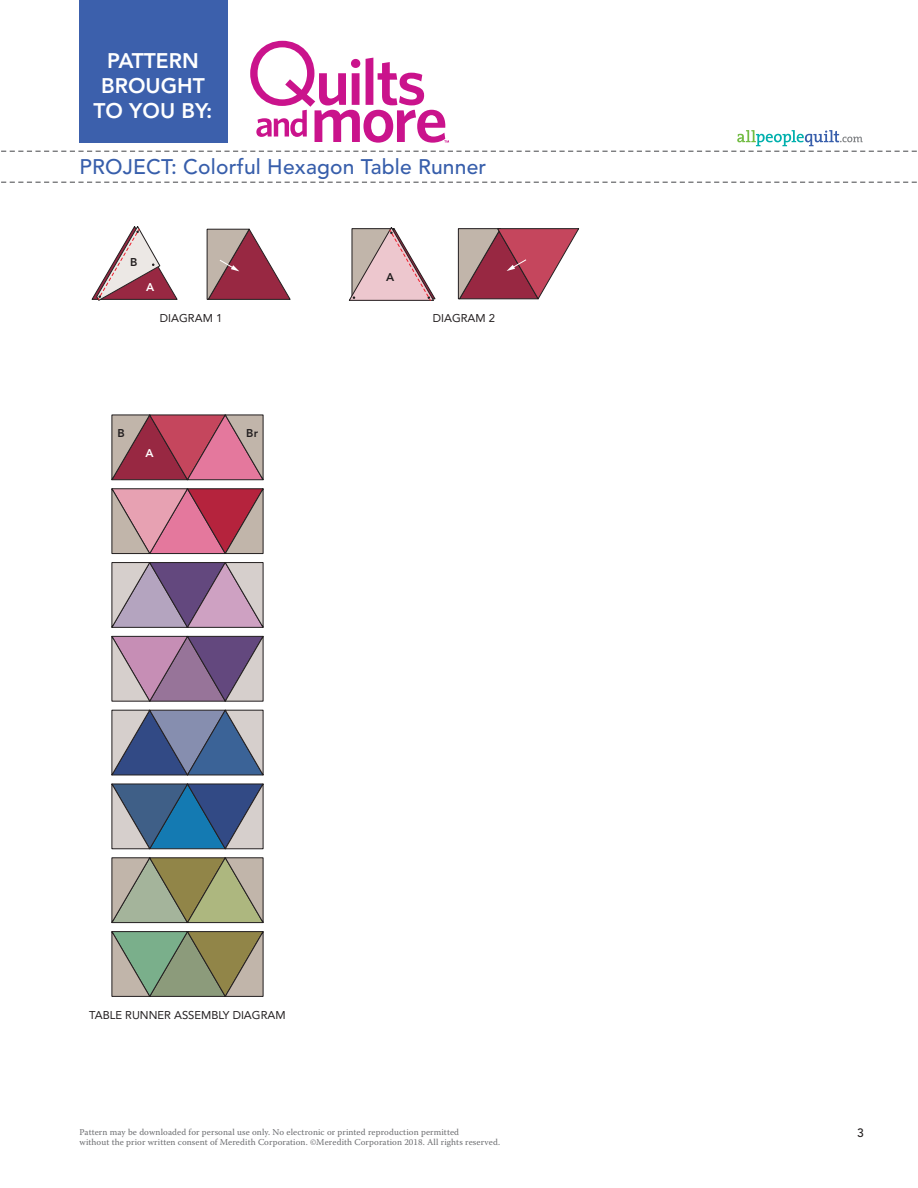
<style>
.page{position:relative;width:918px;height:1188px;background:#fff}
.page>*{position:absolute;margin:0;border:0;box-sizing:border-box;transform-origin:0 0}
.t1{font:500 21px "Avenir LT Std";letter-spacing:.01em;color:#375eab}
.t2{font:800 21px/25.2px "Avenir LT Std";color:#fff;text-align:center}
.t3{font:500 12px "Avenir LT Std";color:#231f20}
.t4{font:11.25px "Avenir LT Std";color:#231f20}
.t5{font:800 11.25px "Avenir LT Std";color:#231f20}
.t6{font:800 11.25px "Avenir LT Std";color:#fff}
.t7{font:9px/10.8px "Warnock Pro";letter-spacing:.01em;color:#6c6d70}
</style>
<div class="page">
<svg style="left:1px;top:182px;width:916px;height:1px"></svg>
<div style="left:79px;top:0;width:148px;height:142px;background:#3c60ac"></div>
<svg style="left:1px;top:41px;width:916px;height:111px"></svg>
<svg style="left:111px;top:857px;width:153px;height:67px;background:#a0a07d"></svg>
<svg style="left:111px;top:931px;width:153px;height:66px;background:#8d9777"></svg>
<svg style="left:111px;top:709px;width:153px;height:67px;background:#6f7d9d"></svg>
<svg style="left:111px;top:783px;width:153px;height:67px;background:#56779a"></svg>
<svg style="left:111px;top:562px;width:153px;height:66px;background:#a48ea7"></svg>
<svg style="left:111px;top:635px;width:153px;height:67px;background:#9d809d"></svg>
<svg style="left:111px;top:414px;width:153px;height:67px;background:#b56475"></svg>
<svg style="left:111px;top:488px;width:153px;height:67px;background:#c47787"></svg>
<svg style="left:91px;top:226px;width:87px;height:75px"></svg>
<svg style="left:206px;top:228px;width:85px;height:72px"></svg>
<svg style="left:348px;top:227px;width:88px;height:74px"></svg>
<svg style="left:458px;top:228px;width:122px;height:72px"></svg>
<p class="t2" style="left:94px;top:48px;width:120px">PATTERN<br>BROUGHT<br>TO YOU BY:</p>
<p class="t1" style="left:80px;top:154px;width:408px">PROJECT: Colorful Hexagon Table Runner</p>
<p class="t5" style="left:130px;top:255px;width:9px">B</p>
<p class="t6" style="left:146px;top:281px;width:10px">A</p>
<p class="t4" style="left:160px;top:312px;width:64px">DIAGRAM 1</p>
<p class="t5" style="left:118px;top:426px;width:9px">B</p>
<p class="t5" style="left:246px;top:426px;width:13px">Br</p>
<p class="t6" style="left:146px;top:446px;width:10px">A</p>
<p class="t5" style="left:386px;top:270px;width:10px">A</p>
<p class="t4" style="left:433px;top:312px;width:64px">DIAGRAM 2</p>
<p class="t4" style="left:89px;top:1008px;width:198px">TABLE RUNNER ASSEMBLY DIAGRAM</p>
<p class="t7" style="left:80px;top:1126px;width:422px">Pattern may be downloaded for personal use only. No electronic or printed reproduction permitted<br>without the prior written consent of Meredith Corporation. ©Meredith Corporation 2018. All rights reserved.</p>
<p class="t3" style="left:857px;top:1126px;width:8px">3</p>
</div>
